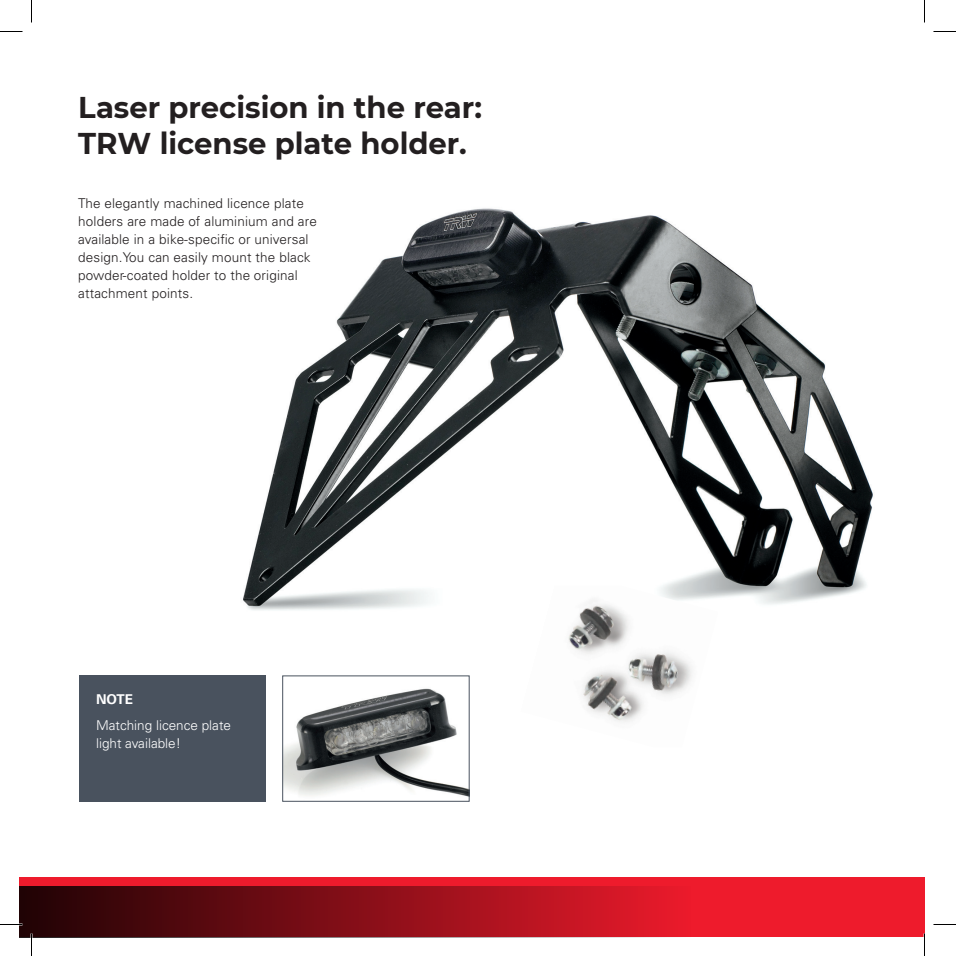
<style>
.page{position:relative;width:956px;height:956px;background:#fff}
.page>*{position:absolute;margin:0;border:0;box-sizing:border-box;transform-origin:0 0}
.t1{font:700 30px/36px "Montserrat";color:#231f20}
.t2{font:300 13.5px/18px "Univers LT Pro 45";letter-spacing:.01em;color:#231f20}
.t3{font:300 13.5px/18px "Univers LT Pro 45";color:#fff}
.t4{font:700 13.5px "Univers LT Pro 65";color:#fff}
</style>
<div class="page">
<img style="left:243px;top:208px;width:630px;height:402px">
<img style="left:520px;top:586px;width:198px;height:136px">
<div style="left:19px;top:878px;width:905px;height:59px;background:#ee1b2c"></div>
<img style="left:284px;top:688px;width:183px;height:109px">
<div style="left:282px;top:676px;width:187px;height:126px;border:1px solid #49525e"></div>
<div style="left:19px;top:886px;width:672px;height:51px;background:linear-gradient(to right,#1f0204,#ec1a2b)"></div>
<div style="left:79px;top:676px;width:186px;height:126px;background:#49525e"></div>
<hr style="left:0;top:923px;width:22px;height:2px;background:#fff">
<hr style="left:923px;top:933px;width:2px;height:23px;background:#fff">
<svg style="left:0;top:31px;width:22px;height:1px"></svg>
<svg style="left:933px;top:31px;width:23px;height:1px"></svg>
<svg style="left:0;top:924px;width:22px;height:1px"></svg>
<svg style="left:933px;top:924px;width:23px;height:1px"></svg>
<svg style="left:31px;top:0;width:1px;height:23px"></svg>
<svg style="left:31px;top:933px;width:1px;height:23px"></svg>
<svg style="left:924px;top:0;width:1px;height:23px"></svg>
<svg style="left:924px;top:933px;width:1px;height:23px"></svg>
<h1 class="t1" style="left:78px;top:87px;width:405px">Laser precision in the rear:<br>TRW license plate holder.</h1>
<p class="t2" style="left:78px;top:193px;width:240px">The elegantly machined licence plate holders are made of aluminium and are available in a bike-specific or universal design.You can easily mount the black powder-coated holder to the original attachment points.</p>
<p class="t4" style="left:96px;top:690px;width:38px">NOTE</p>
<p class="t3" style="left:96px;top:715px;width:137px">Matching licence plate light available!</p>
</div>
